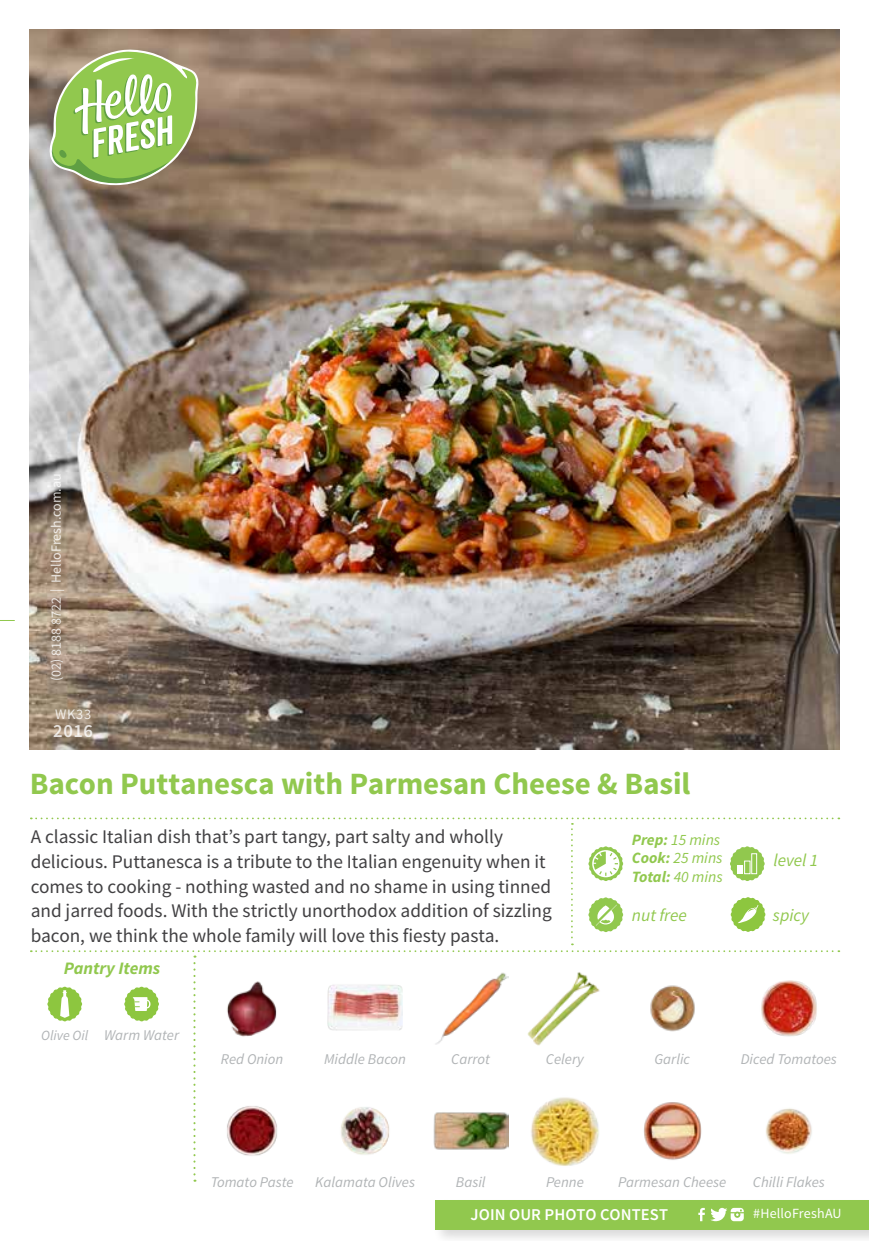
<style>
.page{position:relative;width:869px;height:1241px;background:#fff}
.page>*{position:absolute;margin:0;border:0;box-sizing:border-box;transform-origin:0 0}
.t1{font:700 30.97px "Source Sans Pro";letter-spacing:-.005em;color:#91c84e}
.t2{font:19.25px/24.5px "Source Sans Pro";color:#414042}
.t3{font:600 18.55px "Source Sans Pro";color:#fff}
.t4{font:italic 17.5px "Source Sans Pro";color:#91c84e}
.t5{font:italic 700 17.5px "Source Sans Pro";color:#91c84e}
.t6{font:600 16.45px "Source Sans Pro";letter-spacing:.005em;color:#fff}
.t7{font:italic 15.75px/18.9px "Source Sans Pro";color:#91c84e}
.t8{font:italic 14.88px "Source Sans Pro";color:#b1b4b6}
.t9{font:14.53px "Source Sans Pro";color:#fff}
.t10{font:14px "Source Sans Pro";color:#fff}
.t11{font:italic 14px "Source Sans Pro";color:#b1b4b6}
.s1{font-weight:700}
</style>
<div class="page">
<img style="left:30px;top:30px;width:808px;height:719px">
<svg style="left:0;top:620px;width:14px;height:1px"></svg>
<svg style="left:50px;top:50px;width:148px;height:135px"></svg>
<div style="left:432px;top:1197px;width:436px;height:43px;background:#000;opacity:.15"></div>
<div style="left:435px;top:1199px;width:433px;height:29px;background:#91c84e"></div>
<svg style="left:698px;top:1207px;width:6px;height:13px"></svg>
<svg style="left:710px;top:1207px;width:33px;height:13px"></svg>
<svg style="left:31px;top:817px;width:808px;height:364px"></svg>
<p class="t10" style="left:47px;top:681px;width:209px;rotate:-90deg">(02) 8188 8722 | HelloFresh.com.au</p>
<p class="t9" style="left:55px;top:705px;width:38px">WK33</p>
<p class="t3" style="left:53px;top:719px;width:41px">2016</p>
<h1 class="t1" style="left:30px;top:763px;width:662px">Bacon Puttanesca with Parmesan Cheese &amp; Basil</h1>
<p class="t2" style="left:31px;top:825px;width:522px">A classic Italian dish that’s part tangy, part salty and wholly delicious. Puttanesca is a tribute to the Italian engenuity when it comes to cooking - nothing wasted and no shame in using tinned and jarred foods. With the strictly unorthodox addition of sizzling bacon, we think the whole family will love this fiesty pasta.</p>
<p class="t7" style="left:631px;top:829px;width:92px"><span class="s1">Prep:</span> 15 mins<br><span class="s1">Cook:</span> 25 mins<br><span class="s1">Total:</span> 40 mins</p>
<p class="t4" style="left:773px;top:849px;width:46px">level 1</p>
<p class="t4" style="left:631px;top:904px;width:56px">nut free</p>
<p class="t4" style="left:772px;top:904px;width:38px">spicy</p>
<p class="t5" style="left:64px;top:956px;width:98px">Pantry Items</p>
<p class="t11" style="left:41px;top:1026px;width:48px">Olive Oil</p>
<p class="t8" style="left:104px;top:1025px;width:76px">Warm Water</p>
<p class="t8" style="left:221px;top:1049px;width:64px">Red Onion</p>
<p class="t8" style="left:740px;top:1049px;width:97px">Diced Tomatoes</p>
<p class="t8" style="left:324px;top:1049px;width:84px">Middle Bacon</p>
<p class="t8" style="left:545px;top:1049px;width:40px">Celery</p>
<p class="t8" style="left:654px;top:1049px;width:37px">Garlic</p>
<p class="t8" style="left:451px;top:1049px;width:40px">Carrot</p>
<p class="t8" style="left:210px;top:1172px;width:84px">Tomato Paste</p>
<p class="t8" style="left:315px;top:1172px;width:101px">Kalamata Olives</p>
<p class="t8" style="left:455px;top:1172px;width:31px">Basil</p>
<p class="t8" style="left:545px;top:1172px;width:39px">Penne</p>
<p class="t8" style="left:618px;top:1172px;width:109px">Parmesan Cheese</p>
<p class="t8" style="left:752px;top:1172px;width:73px">Chilli Flakes</p>
<p class="t6" style="left:470px;top:1203px;width:199px">JOIN OUR PHOTO CONTEST</p>
<p class="t10" style="left:753px;top:1204px;width:90px">#HelloFreshAU</p>
</div>
